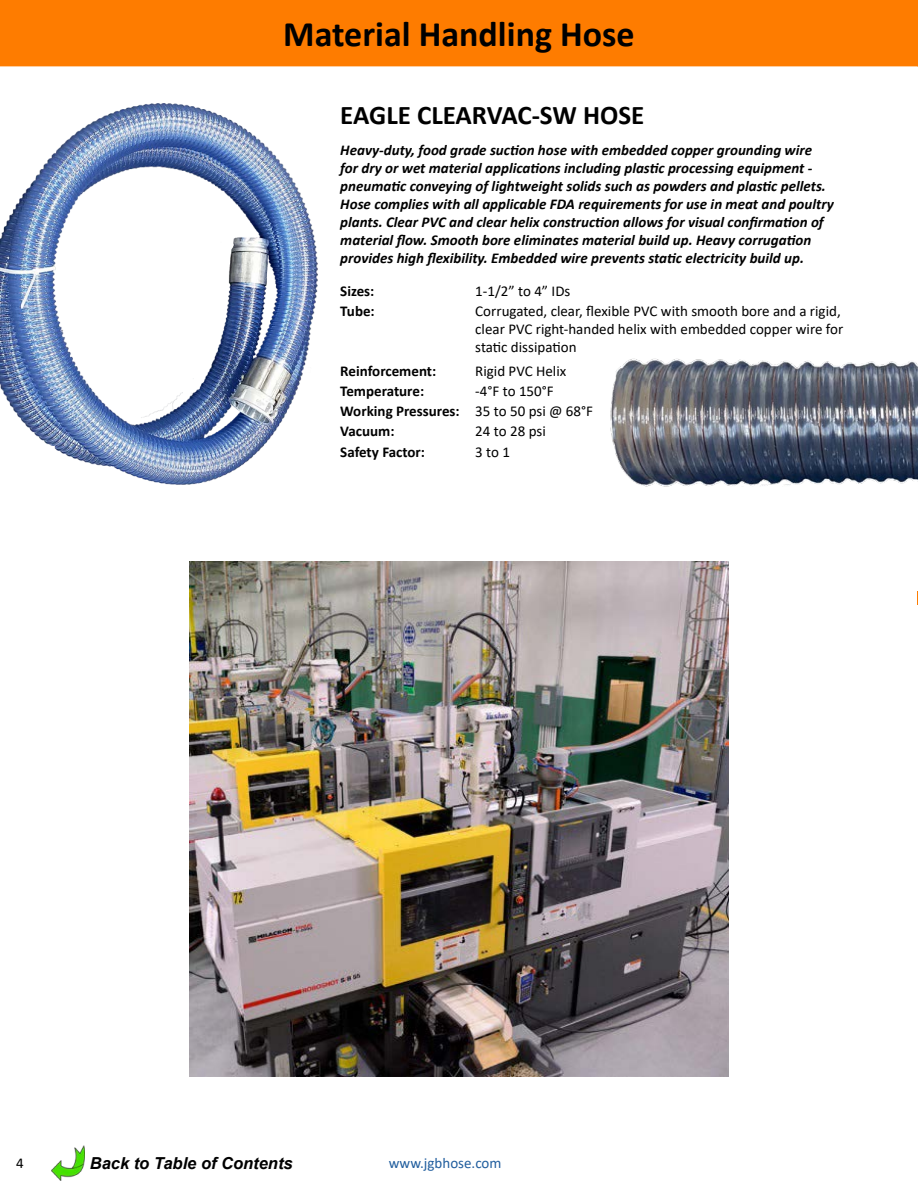
<style>
.page{position:relative;width:918px;height:1188px;background:#fff}
.page>*{position:absolute;margin:0;border:0;box-sizing:border-box;transform-origin:0 0}
.t1{font:700 36px "Calibri";color:#000}
.t2{font:700 27px "Calibri";color:#000}
.t3{font:italic 700 16.5px "Arial";color:#000}
.t4{font:italic 700 15px/18px "Calibri";color:#000}
.t5{font:15px/18px "Calibri";color:#000}
.t6{font:700 15px "Calibri";color:#000}
.t7{font:15px "Calibri";color:#215e9e}
.s1{font-weight:700}
</style>
<div class="page">
<div style="left:0;top:0;width:918px;height:66px;background:#fe7c00"></div>
<img style="left:0;top:103px;width:318px;height:382px">
<img style="left:610px;top:359px;width:308px;height:128px">
<img style="left:189px;top:562px;width:540px;height:514px">
<svg style="left:917px;top:592px;width:1px;height:13px"></svg>
<img style="left:51px;top:1146px;width:34px;height:34px">
<h1 class="t1" style="left:283px;top:9px;width:353px">Material Handling Hose</h1>
<h2 class="t2" style="left:340px;top:96px;width:306px">EAGLE CLEARVAC-SW HOSE</h2>
<p class="t4" style="left:340px;top:140px;width:495px">Heavy-duty, food grade suction hose with embedded copper grounding wire<br>for dry or wet material applications including plastic processing equipment - pneumatic conveying of lightweight solids such as powders and plastic pellets.<br>Hose complies with all applicable FDA requirements for use in meat and poultry plants. Clear PVC and clear helix construction allows for visual confirmation of material flow. Smooth bore eliminates material build up. Heavy corrugation provides high flexibility. Embedded wire prevents static electricity build up.</p>
<p class="t6" style="left:340px;top:280px;width:36px">Sizes:</p>
<p class="t5" style="left:475px;top:282px;width:97px">1-1/2” to 4” IDs</p>
<p class="t6" style="left:340px;top:301px;width:36px">Tube:</p>
<p class="t5" style="left:475px;top:302px;width:369px">Corrugated, clear, flexible PVC with smooth bore and a rigid, clear PVC right-handed helix with embedded copper wire for static dissipation</p>
<p class="t6" style="left:340px;top:360px;width:97px">Reinforcement:</p>
<p class="t5" style="left:475px;top:361px;width:92px">Rigid PVC Helix</p>
<p class="t6" style="left:340px;top:380px;width:85px">Temperature:</p>
<p class="t5" style="left:340px;top:380px;width:254px;line-height:20.2px;text-indent:135px">-4°F to 150°F<br><span class="s1">Working Pressures:</span> 35 to 50 psi @ 68°F<br><span class="s1">Vacuum:</span></p>
<p class="t5" style="left:475px;top:422px;width:72px">24 to 28 psi</p>
<p class="t6" style="left:340px;top:441px;width:86px">Safety Factor:</p>
<p class="t5" style="left:475px;top:442px;width:36px">3 to 1</p>
<p class="t3" style="left:90px;top:1153px;width:204px">Back to Table of Contents</p>
<p class="t5" style="left:16px;top:1153px;width:9px">4</p>
<p class="t7" style="left:389px;top:1152px;width:114px">www.jgbhose.com</p>
</div>
